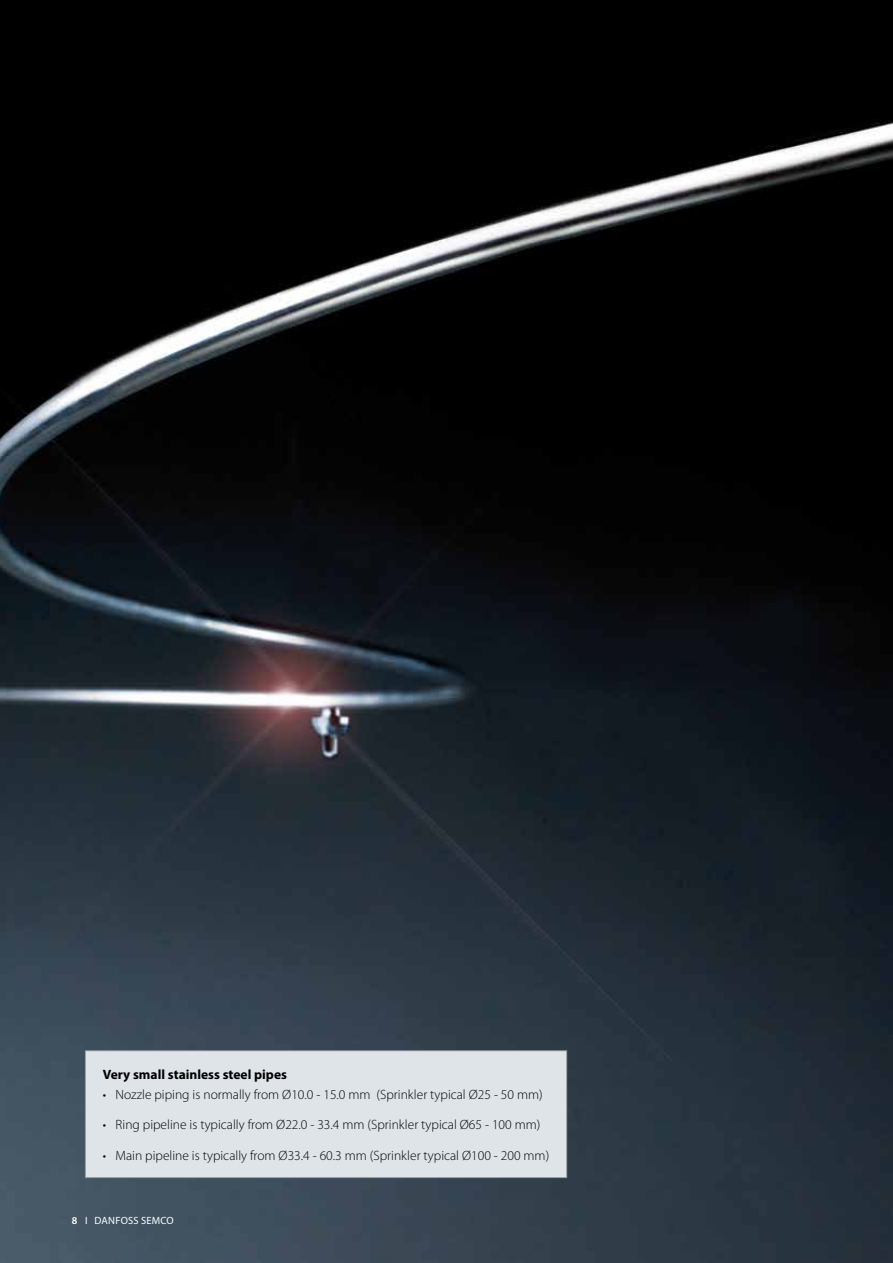
<style>
.page{position:relative;width:893px;height:1263px;background:#fff}
.page>*{position:absolute;margin:0;border:0;box-sizing:border-box;transform-origin:0 0}
.t1{font:300 13.5px "Myriad Pro";color:#000}
.t2{font:700 13.5px "Myriad Pro";color:#000}
.t3{font:10.5px "Myriad Pro";letter-spacing:.02em;color:#fff}
.s1{font-weight:600}
</style>
<div class="page">
<img style="left:0;top:0;width:893px;height:1263px">
<div style="left:85px;top:1051px;width:482px;height:126px;background:#dfe4e8"></div>
<div style="left:85px;top:1050px;width:482px;height:128px;border:1px solid #949ca1"></div>
<p class="t2" style="left:103px;top:1066px;width:186px">Very small stainless steel pipes</p>
<p class="t1" style="left:103px;top:1087px;width:441px">• Nozzle piping is normally from Ø10.0 - 15.0 mm (Sprinkler typical Ø25 - 50 mm)</p>
<p class="t1" style="left:103px;top:1117px;width:439px">• Ring pipeline is typically from Ø22.0 - 33.4 mm (Sprinkler typical Ø65 - 100 mm)</p>
<p class="t1" style="left:103px;top:1148px;width:448px">• Main pipeline is typically from Ø33.4 - 60.3 mm (Sprinkler typical Ø100 - 200 mm)</p>
<p class="t3" style="left:72px;top:1214px;width:104px"><span class="s1">8</span> I DANFOSS SEMCO</p>
</div>
